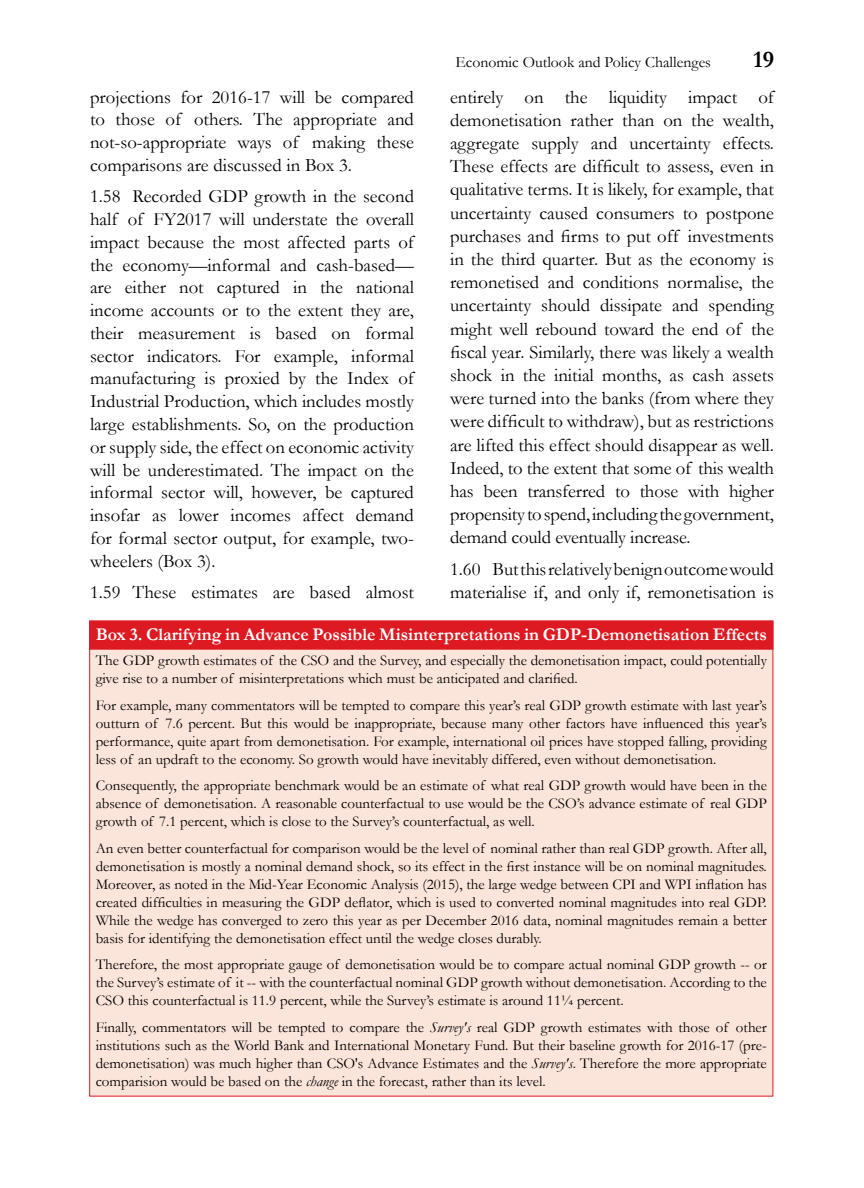
<style>
.page{position:relative;width:864px;height:1188px;background:#fff}
.page>*{position:absolute;margin:0;border:0;box-sizing:border-box;transform-origin:0 0}
.t1{font:700 24px "Garamond";color:#000}
.t2{font:18.75px/23.2px "Garamond";color:#000;text-align:justify}
.t3{font:700 18px "Garamond";color:#fff}
.t4{font:15.75px "Garamond";color:#000}
.t5{font:15px/18px "Garamond";color:#000;text-align:justify}
.s1{font-style:italic}
</style>
<div class="page">
<div style="left:89px;top:621px;width:684px;height:476px;background:#fbe4da"></div>
<div style="left:89px;top:621px;width:684px;height:29px;background:#dd1a21;border:1px solid #dd1a21"></div>
<p class="t4" style="left:455px;top:51px;width:257px">Economic Outlook and Policy Challenges</p>
<h1 class="t1" style="left:753px;top:43px;width:22px">19</h1>
<p class="t2" style="left:90px;top:85px;width:326px;line-height:22.8px">projections for 2016-17 will be compared to those of others. The appropriate and not-so-appropriate ways of making these comparisons are discussed in Box 3.</p>
<p class="t2" style="left:90px;top:184px;width:326px;line-height:22.8px">1.58 Recorded GDP growth in the second half of FY2017 will understate the overall impact because the most affected parts of the economy—informal and cash-based— are either not captured in the national income accounts or to the extent they are, their measurement is based on formal sector indicators. For example, informal manufacturing is proxied by the Index of Industrial Production, which includes mostly large establishments. So, on the production or supply side, the effect on economic activity will be underestimated. The impact on the informal sector will, however, be captured insofar as lower incomes affect demand for formal sector output, for example, two&shy;wheelers (Box 3).</p>
<p class="t2" style="left:90px;top:580px;width:325px">1.59 These estimates are based almost</p>
<p class="t2" style="left:450px;top:85px;width:326px">entirely on the liquidity impact of demonetisation rather than on the wealth, aggregate supply and uncertainty effects.<br>These effects are difficult to assess, even in qualitative terms. It is likely, for example, that uncertainty caused consumers to postpone purchases and firms to put off investments in the third quarter. But as the economy is remonetised and conditions normalise, the uncertainty should dissipate and spending might well rebound toward the end of the fiscal year. Similarly, there was likely a wealth shock in the initial months, as cash assets were turned into the banks (from where they were difficult to withdraw), but as restrictions are lifted this effect should disappear as well.<br>Indeed, to the extent that some of this wealth has been transferred to those with higher propensity to spend, including the government, demand could eventually increase.</p>
<p class="t2" style="left:450px;top:557px;width:325px">1.60 But this relatively benign outcome would materialise if, and only if, remonetisation is</p>
<p class="t3" style="left:96px;top:622px;width:673px">Box 3. Clarifying in Advance Possible Misinterpretations in GDP-Demonetisation Effects</p>
<p class="t5" style="left:96px;top:651px;width:673px">The GDP growth estimates of the CSO and the Survey, and especially the demonetisation impact, could potentially give rise to a number of misinterpretations which must be anticipated and clarified.</p>
<p class="t5" style="left:96px;top:696px;width:673px">For example, many commentators will be tempted to compare this year’s real GDP growth estimate with last year’s outturn of 7.6 percent. But this would be inappropriate, because many other factors have influenced this year’s performance, quite apart from demonetisation. For example, international oil prices have stopped falling, providing less of an updraft to the economy. So growth would have inevitably differed, even without demonetisation.</p>
<p class="t5" style="left:96px;top:776px;width:673px">Consequently, the appropriate benchmark would be an estimate of what real GDP growth would have been in the absence of demonetisation. A reasonable counterfactual to use would be the CSO’s advance estimate of real GDP growth of 7.1 percent, which is close to the Survey’s counterfactual, as well.</p>
<p class="t5" style="left:96px;top:839px;width:673px">An even better counterfactual for comparison would be the level of nominal rather than real GDP growth. After all, demonetisation is mostly a nominal demand shock, so its effect in the first instance will be on nominal magnitudes.<br>Moreover, as noted in the Mid-Year Economic Analysis (2015), the large wedge between CPI and WPI inflation has created difficulties in measuring the GDP deflator, which is used to converted nominal magnitudes into real GDP.<br>While the wedge has converged to zero this year as per December 2016 data, nominal magnitudes remain a better basis for identifying the demonetisation effect until the wedge closes durably.</p>
<p class="t5" style="left:96px;top:955px;width:673px">Therefore, the most appropriate gauge of demonetisation would be to compare actual nominal GDP growth -- or the Survey’s estimate of it -- with the counterfactual nominal GDP growth without demonetisation. According to the CSO this counterfactual is 11.9 percent, while the Survey’s estimate is around 11¼ percent.</p>
<p class="t5" style="left:96px;top:1018px;width:673px">Finally, commentators will be tempted to compare the <span class="s1">Survey's</span> real GDP growth estimates with those of other institutions such as the World Bank and International Monetary Fund. But their baseline growth for 2016-17 (pre&shy;demonetisation) was much higher than CSO's Advance Estimates and the <span class="s1">Survey's</span>. Therefore the more appropriate comparision would be based on the <span class="s1">change</span> in the forecast, rather than its level.</p>
</div>
